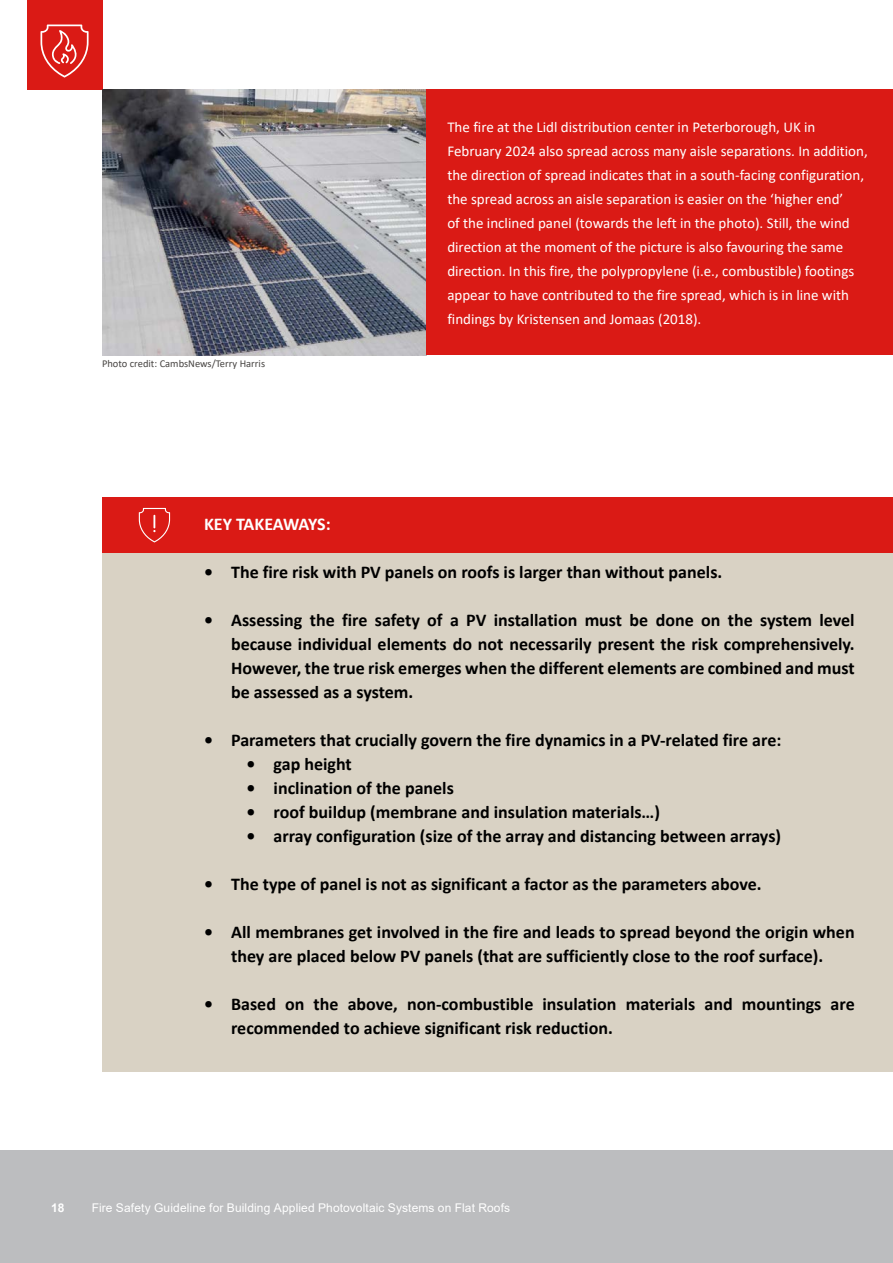
<style>
.page{position:relative;width:893px;height:1263px;background:#fff}
.page>*{position:absolute;margin:0;border:0;box-sizing:border-box;transform-origin:0 0}
.t1{font:700 18px/24px "Calibri";color:#000;text-align:justify}
.t2{font:700 18px "Calibri";letter-spacing:-.015em;color:#fff}
.t3{font:15px/24px "Calibri";color:#fff}
.t4{font:12px "Arial";letter-spacing:.01em;color:#fff}
.t5{font:700 12px "Arial";color:#fff}
.t6{font:10.5px "Calibri";color:#474442}
</style>
<div class="page">
<div style="left:0;top:1150px;width:893px;height:113px;background:#bcbdbf"></div>
<div style="left:27px;top:0;width:75px;height:89px;background:#da1a15"></div>
<svg style="left:41px;top:25px;width:48px;height:53px"></svg>
<div style="left:102px;top:554px;width:790px;height:517px;background:#d9d2c4"></div>
<div style="left:102px;top:497px;width:791px;height:56px;background:#da1a15"></div>
<svg style="left:139px;top:508px;width:31px;height:34px"></svg>
<img style="left:102px;top:89px;width:324px;height:266px">
<div style="left:426px;top:89px;width:467px;height:266px;background:#da1a15"></div>
<p class="t6" style="left:102px;top:356px;width:165px">Photo credit: CambsNews/Terry Harris</p>
<p class="t3" style="left:447px;top:114px;width:422px">The fire at the Lidl distribution center in Peterborough, UK in February 2024 also spread across many aisle separations. In addition, the direction of spread indicates that in a south-facing configuration, the spread across an aisle separation is easier on the ‘higher end’<br>of the inclined panel (towards the left in the photo). Still, the wind direction at the moment of the picture is also favouring the same direction. In this fire, the polypropylene (i.e., combustible) footings appear to have contributed to the fire spread, which is in line with findings by Kristensen and Jomaas (2018).</p>
<p class="t2" style="left:204px;top:511px;width:128px">KEY TAKEAWAYS:</p>
<p class="t1" style="left:204px;top:560px;width:520px">• The fire risk with PV panels on roofs is larger than without panels.</p>
<p class="t1" style="left:231px;top:608px;width:625px;text-indent:-27px">• Assessing the fire safety of a PV installation must be done on the system level because individual elements do not necessarily present the risk comprehensively.<br>However, the true risk emerges when the different elements are combined and must be assessed as a system.</p>
<p class="t1" style="left:204px;top:728px;width:579px">• Parameters that crucially govern the fire dynamics in a PV-related fire are:</p>
<p class="t1" style="left:247px;top:752px;width:107px">• gap height</p>
<p class="t1" style="left:247px;top:776px;width:209px">• inclination of the panels</p>
<p class="t1" style="left:247px;top:800px;width:415px">• roof buildup (membrane and insulation materials…)</p>
<p class="t1" style="left:247px;top:824px;width:536px">• array configuration (size of the array and distancing between arrays)</p>
<p class="t1" style="left:204px;top:872px;width:559px">• The type of panel is not as significant a factor as the parameters above.</p>
<p class="t1" style="left:204px;top:920px;width:652px;text-align:center">• All membranes get involved in the fire and leads to spread beyond the origin when they are placed below PV panels (that are sufficiently close to the roof surface).</p>
<p class="t1" style="left:231px;top:992px;width:625px;text-indent:-27px">• Based on the above, non-combustible insulation materials and mountings are recommended to achieve significant risk reduction.</p>
<p class="t5" style="left:51px;top:1199px;width:15px">18</p>
<p class="t4" style="left:92px;top:1199px;width:420px">Fire Safety Guideline for Building Applied Photovoltaic Systems on Flat Roofs</p>
</div>
